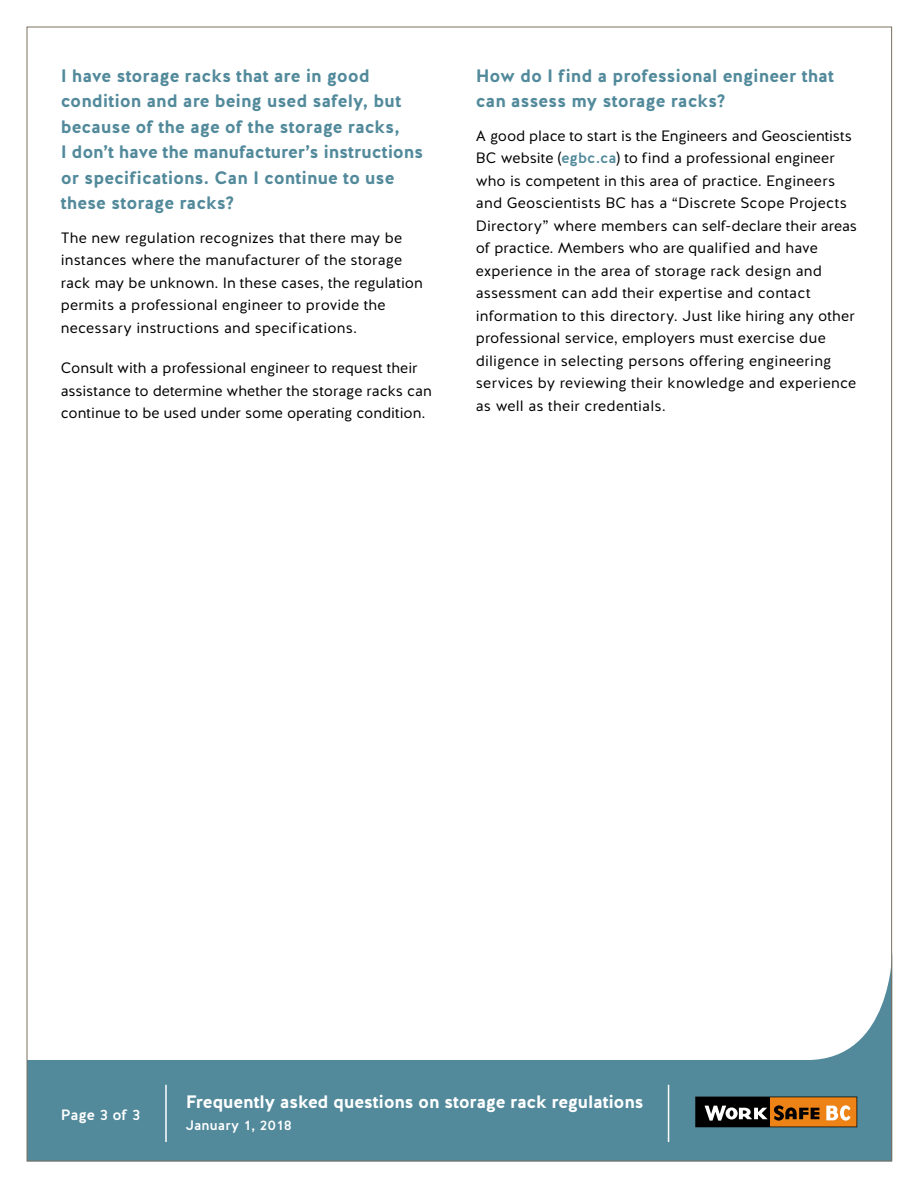
<style>
.page{position:relative;width:918px;height:1188px;background:#fff}
.page>*{position:absolute;margin:0;border:0;box-sizing:border-box;transform-origin:0 0}
.t1{font:18px/25.5px "Work Safe BC Halis R Bold";letter-spacing:-.005em;color:#528a9b}
.t2{font:18px "Work Safe BC Halis R Bold";letter-spacing:-.02em;color:#fff}
.t3{font:15px/22.5px "Work Safe BC Halis R Book";letter-spacing:.005em;color:#000}
.t4{font:15px "Work Safe BC Halis R Medium";letter-spacing:-.01em;color:#fff}
.t5{font:13.8px "Work Safe BC Halis R Medium";color:#fff}
.s1{font-family:"Work Safe BC Halis R Medium";color:#528a9b}
</style>
<div class="page">
<svg style="left:29px;top:975px;width:861px;height:184px;fill:#528a9b"></svg>
<svg style="left:695px;top:1097px;width:162px;height:30px;background:#84592d"></svg>
<hr style="left:668px;top:1085px;width:1px;height:57px;background:#fff">
<hr style="left:165px;top:1085px;width:2px;height:57px;background:#fff">
<p class="t1" style="left:61px;top:63px;width:364px">I have storage racks that are in good condition and are being used safely, but because of the age of the storage racks,<br>I don’t have the manufacturer’s instructions or specifications. Can I continue to use these storage racks?</p>
<p class="t3" style="left:61px;top:227px;width:364px">The new regulation recognizes that there may be instances where the manufacturer of the storage rack may be unknown. In these cases, the regulation permits a professional engineer to provide the necessary instructions and specifications.</p>
<p class="t3" style="left:61px;top:357px;width:373px">Consult with a professional engineer to request their assistance to determine whether the storage racks can continue to be used under some operating condition.</p>
<p class="t1" style="left:476px;top:63px;width:360px">How do I find a professional engineer that can assess my storage racks?</p>
<p class="t3" style="left:476px;top:125px;width:383px">A good place to start is the Engineers and Geoscientists BC website (<span class="s1">egbc.ca</span>) to find a professional engineer who is competent in this area of practice. Engineers and Geoscientists BC has a “Discrete Scope Projects Directory” where members can self-declare their areas of practice. Members who are qualified and have experience in the area of storage rack design and assessment can add their expertise and contact information to this directory. Just like hiring any other professional service, employers must exercise due diligence in selecting persons offering engineering services by reviewing their knowledge and experience as well as their credentials.</p>
<p class="t4" style="left:61px;top:1106px;width:82px">Page 3 of 3</p>
<p class="t2" style="left:186px;top:1090px;width:459px">Frequently asked questions on storage rack regulations</p>
<p class="t5" style="left:186px;top:1117px;width:108px">January 1, 2018</p>
</div>
